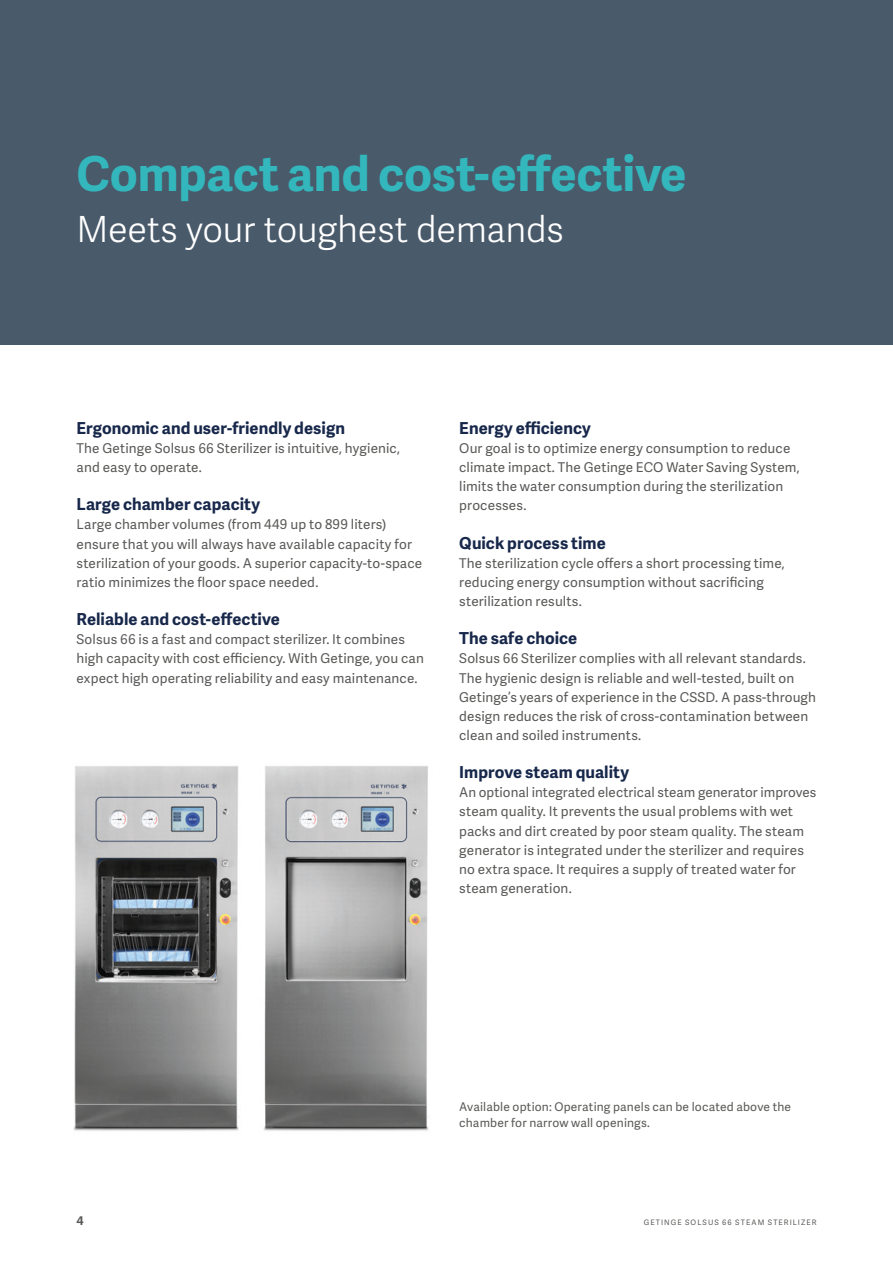
<style>
.page{position:relative;width:893px;height:1263px;background:#fff}
.page>*{position:absolute;margin:0;border:0;box-sizing:border-box;transform-origin:0 0}
.t1{font:700 48px "Adelle Sans";letter-spacing:-.005em;color:#33b7bd}
.t2{font:300 36px "Adelle Sans";letter-spacing:-.01em;color:#fff}
.t3{font:700 16.5px "Adelle Sans";letter-spacing:.005em;color:#18284b}
.t4{font:13.5px/19.2px "Adelle Sans";letter-spacing:.01em;color:#595957}
.t5{font:12px/15.9px "Adelle Sans";letter-spacing:.015em;color:#595957}
.t6{font:700 12px "Adelle Sans";color:#595957}
.t7{font:7.5px "Adelle Sans";letter-spacing:.14em;color:#595957}
</style>
<div class="page">
<img style="left:73px;top:766px;width:166px;height:365px">
<img style="left:263px;top:766px;width:166px;height:365px">
<div style="left:0;top:0;width:893px;height:344px;background:#495a6b"></div>
<h1 class="t1" style="left:77px;top:139px;width:611px">Compact and cost-effective</h1>
<h2 class="t2" style="left:77px;top:204px;width:489px">Meets your toughest demands</h2>
<p class="t3" style="left:77px;top:416px;width:270px">Ergonomic and user-friendly design</p>
<p class="t4" style="left:77px;top:438px;width:325px">The Getinge Solsus 66 Sterilizer is intuitive, hygienic, and easy to operate.</p>
<p class="t3" style="left:77px;top:492px;width:185px">Large chamber capacity</p>
<p class="t4" style="left:77px;top:515px;width:347px">Large chamber volumes (from 449 up to 899 liters) ensure that you will always have available capacity for sterilization of your goods. A superior capacity-to-space ratio minimizes the floor space needed.</p>
<p class="t3" style="left:77px;top:607px;width:205px">Reliable and cost-effective</p>
<p class="t4" style="left:77px;top:629px;width:349px">Solsus 66 is a fast and compact sterilizer. It combines high capacity with cost efficiency. With Getinge, you can expect high operating reliability and easy maintenance.</p>
<p class="t3" style="left:459px;top:416px;width:133px">Energy efficiency</p>
<p class="t4" style="left:459px;top:438px;width:342px">Our goal is to optimize energy consumption to reduce climate impact. The Getinge ECO Water Saving System, limits the water consumption during the sterilization processes.</p>
<p class="t3" style="left:459px;top:531px;width:148px">Quick process time</p>
<p class="t4" style="left:459px;top:553px;width:327px">The sterilization cycle offers a short processing time, reducing energy consumption without sacrificing sterilization results.</p>
<p class="t3" style="left:459px;top:626px;width:120px">The safe choice</p>
<p class="t4" style="left:459px;top:648px;width:358px">Solsus 66 Sterilizer complies with all relevant standards.<br>The hygienic design is reliable and well-tested, built on Getinge’s years of experience in the CSSD. A pass-through design reduces the risk of cross-contamination between clean and soiled instruments.</p>
<p class="t3" style="left:459px;top:760px;width:171px">Improve steam quality</p>
<p class="t4" style="left:459px;top:782px;width:359px">An optional integrated electrical steam generator improves steam quality. It prevents the usual problems with wet packs and dirt created by poor steam quality. The steam generator is integrated under the sterilizer and requires no extra space. It requires a supply of treated water for steam generation.</p>
<p class="t5" style="left:459px;top:1098px;width:333px">Available option: Operating panels can be located above the chamber for narrow wall openings.</p>
<p class="t6" style="left:77px;top:1211px;width:9px">4</p>
<p class="t7" style="left:644px;top:1217px;width:174px">GETINGE SOLSUS 66 STEAM STERILIZER</p>
</div>
